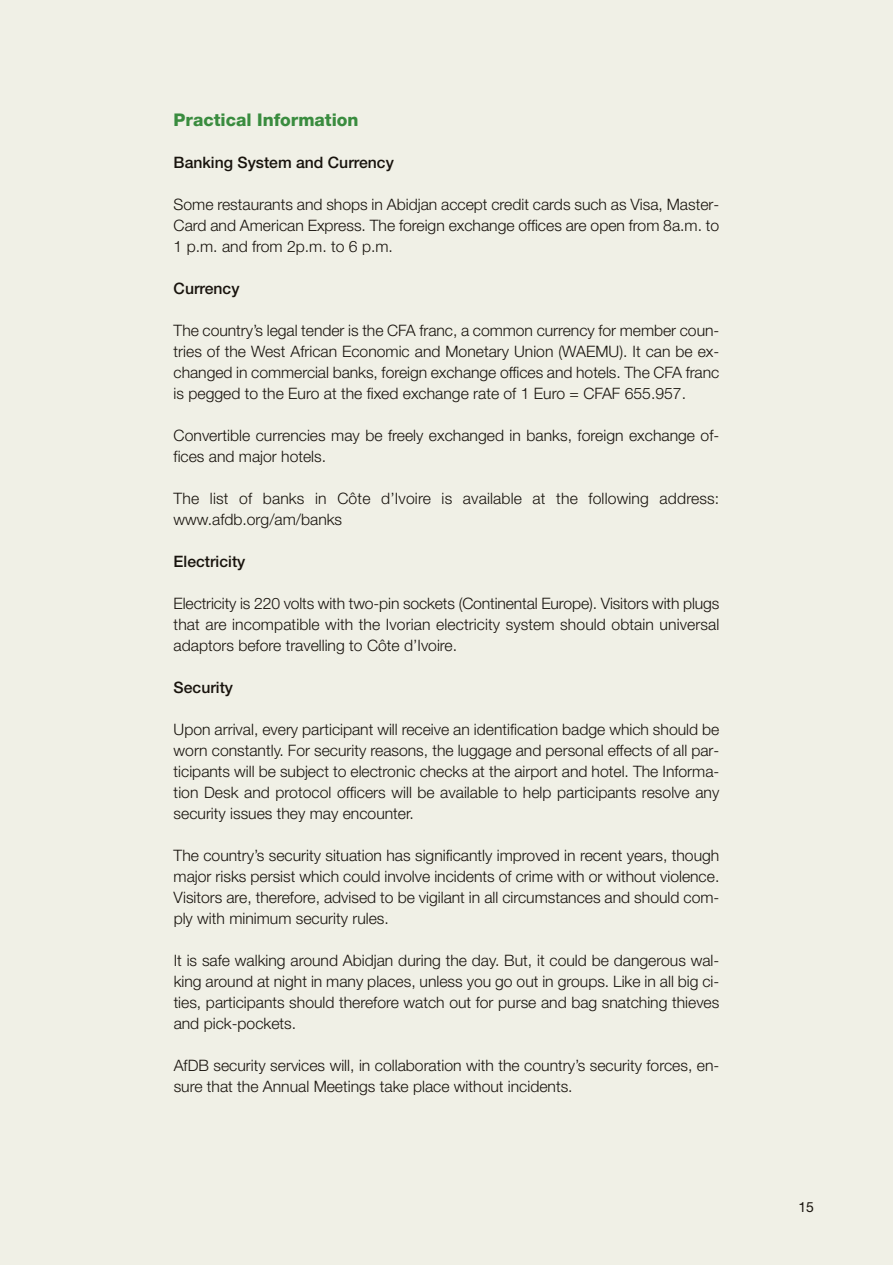
<style>
.page{position:relative;width:893px;height:1265px;background:#f0f0e6}
.page>*{position:absolute;margin:0;border:0;box-sizing:border-box;transform-origin:0 0}
.t1{font:800 17.5px "Helvetica Neue";color:#3a8c3f}
.t2{font:300 15.75px/21px "Helvetica Neue";color:#18130d;text-align:justify}
.t3{font:500 15.75px "Helvetica Neue";color:#18130d}
.t4{font:14px "Helvetica Neue";color:#18130d}
</style>
<div class="page">
<p class="t1" style="left:174px;top:114px;width:187px">Practical Information</p>
<p class="t3" style="left:174px;top:157px;width:222px">Banking System and Currency</p>
<p class="t2" style="left:174px;top:195px;width:547px">Some restaurants and shops in Abidjan accept credit cards such as Visa, Master-Card and American Express. The foreign exchange offices are open from 8a.m. to 1 p.m. and from 2p.m. to 6 p.m.</p>
<p class="t3" style="left:174px;top:283px;width:67px">Currency</p>
<p class="t2" style="left:174px;top:321px;width:547px">The country’s legal tender is the CFA franc, a common currency for member coun&shy;tries of the West African Economic and Monetary Union (WAEMU). It can be ex&shy;changed in commercial banks, foreign exchange offices and hotels. The CFA franc is pegged to the Euro at the fixed exchange rate of 1 Euro = CFAF 655.957.</p>
<p class="t2" style="left:174px;top:426px;width:547px">Convertible currencies may be freely exchanged in banks, foreign exchange of&shy;fices and major hotels.</p>
<p class="t2" style="left:174px;top:489px;width:547px">The list of banks in Côte d’Ivoire is available at the following address: www.afdb.org/am/banks</p>
<p class="t3" style="left:174px;top:556px;width:73px">Electricity</p>
<p class="t2" style="left:174px;top:594px;width:547px">Electricity is 220 volts with two-pin sockets (Continental Europe). Visitors with plugs that are incompatible with the Ivorian electricity system should obtain universal adaptors before travelling to Côte d’Ivoire.</p>
<p class="t3" style="left:174px;top:682px;width:61px">Security</p>
<p class="t2" style="left:174px;top:720px;width:547px">Upon arrival, every participant will receive an identification badge which should be worn constantly. For security reasons, the luggage and personal effects of all par&shy;ticipants will be subject to electronic checks at the airport and hotel. The Informa&shy;tion Desk and protocol officers will be available to help participants resolve any security issues they may encounter.</p>
<p class="t2" style="left:174px;top:846px;width:547px">The country’s security situation has significantly improved in recent years, though major risks persist which could involve incidents of crime with or without violence.<br>Visitors are, therefore, advised to be vigilant in all circumstances and should com&shy;ply with minimum security rules.</p>
<p class="t2" style="left:174px;top:951px;width:547px">It is safe walking around Abidjan during the day. But, it could be dangerous wal&shy;king around at night in many places, unless you go out in groups. Like in all big ci&shy;ties, participants should therefore watch out for purse and bag snatching thieves and pick-pockets.</p>
<p class="t2" style="left:174px;top:1056px;width:547px">AfDB security services will, in collaboration with the country’s security forces, en&shy;sure that the Annual Meetings take place without incidents.</p>
<p class="t4" style="left:798px;top:1202px;width:17px">15</p>
</div>
